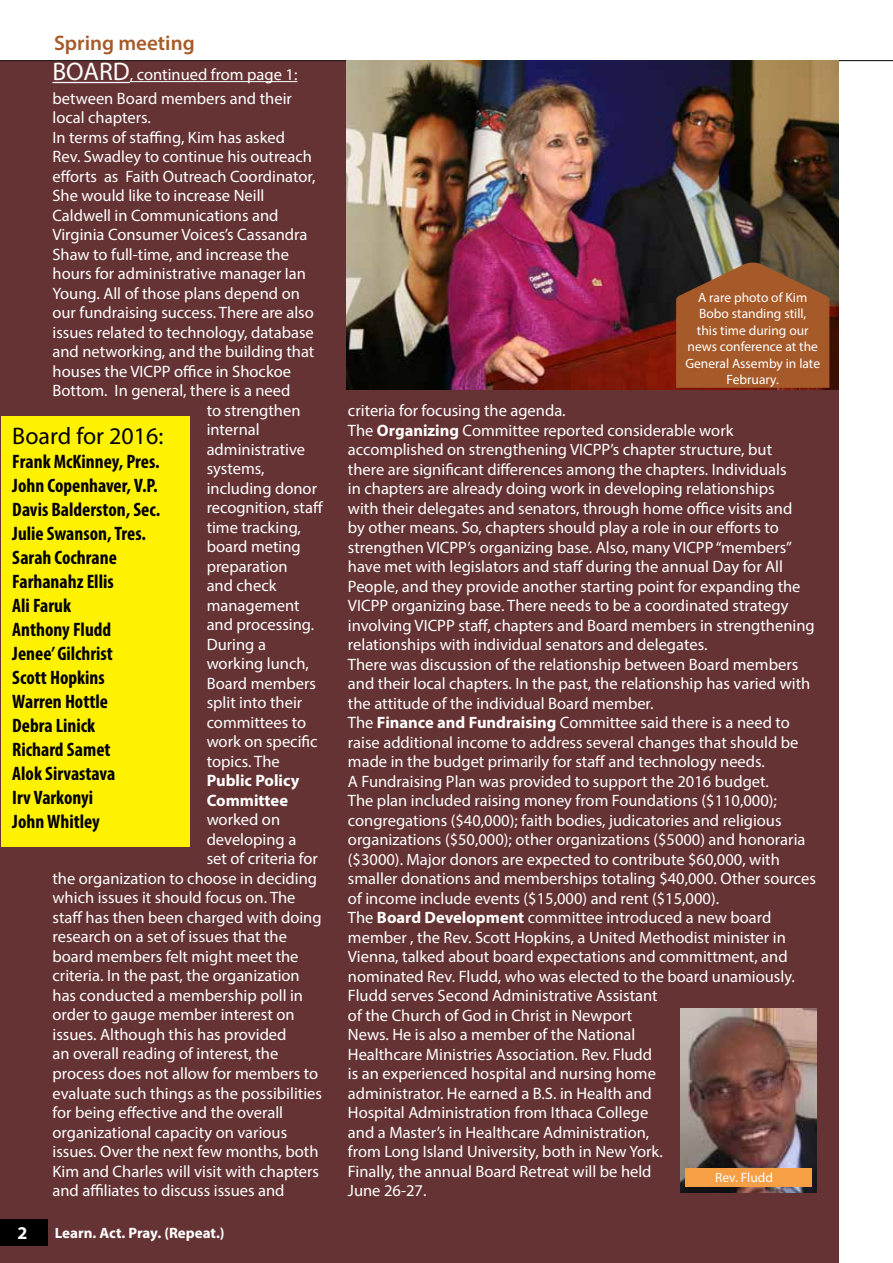
<style>
.page{position:relative;width:893px;height:1263px;background:#fff}
.page>*{position:absolute;margin:0;border:0;box-sizing:border-box;transform-origin:0 0}
.t1{font:24px "Myriad Pro";color:#000}
.t2{font:600 21px "Myriad Pro";color:#a75a29}
.t3{font:700 condensed 19.5px/24px "Myriad Pro";color:#000}
.t4{font:700 18px "Myriad Pro";color:#fff}
.t5{font:16.5px/19.5px "Myriad Pro";color:#fff}
.t6{font:700 16.5px/19.5px "Myriad Pro";color:#fff}
.t7{font:700 15px "Myriad Pro";color:#fff}
.t8{font:13.5px/16.5px "Myriad Pro";color:#fff;text-align:center}
.s1{font-size:25.5px}
.s2{font-weight:700}
</style>
<div class="page">
<div style="left:0;top:24px;width:839px;height:1239px;background:#663334"></div>
<div style="left:0;top:24px;width:893px;height:37px;background:#fff"></div>
<div style="left:0;top:1219px;width:47px;height:26px;background:#000"></div>
<img style="left:346px;top:61px;width:493px;height:328px">
<hr style="left:52px;top:82px;width:78px;height:1px;background:#fff">
<hr style="left:130px;top:81px;width:167px;height:1px;background:#fff">
<div style="left:1px;top:416px;width:189px;height:431px;background:#fff200"></div>
<img style="left:680px;top:1009px;width:136px;height:184px">
<svg style="left:676px;top:263px;width:153px;height:125px;background:#9b572b"></svg>
<div style="left:685px;top:1168px;width:126px;height:19px;background:#f79f45"></div>
<p class="t2" style="left:54px;top:29px;width:142px">Spring meeting</p>
<p class="t5" style="left:52px;top:62px;width:246px;line-height:23.7px"><span class="s1">BOARD</span>, continued from page 1: between Board members and their</p>
<p class="t5" style="left:53px;top:108px;width:100px">local chapters.</p>
<p class="t5" style="left:53px;top:127px;width:234px">In terms of staffing, Kim has asked</p>
<p class="t5" style="left:53px;top:147px;width:261px">Rev. Swadley to continue his outreach</p>
<p class="t5" style="left:53px;top:166px;width:264px">efforts as Faith Outreach Coordinator,</p>
<p class="t5" style="left:53px;top:186px;width:213px">She would like to increase Neill</p>
<p class="t5" style="left:53px;top:205px;width:227px">Caldwell in Communications and</p>
<p class="t5" style="left:53px;top:225px;width:256px">Virginia Consumer Voices’s Cassandra</p>
<p class="t5" style="left:53px;top:244px;width:238px">Shaw to full-time, and increase the</p>
<p class="t5" style="left:53px;top:264px;width:255px">hours for administrative manager Ian</p>
<p class="t5" style="left:53px;top:283px;width:249px">Young. All of those plans depend on</p>
<p class="t5" style="left:53px;top:303px;width:263px">our fundraising success. There are also</p>
<p class="t5" style="left:53px;top:322px;width:263px">issues related to technology, database</p>
<p class="t5" style="left:53px;top:342px;width:263px">and networking, and the building that</p>
<p class="t5" style="left:53px;top:361px;width:240px">houses the VICPP office in Shockoe</p>
<p class="t5" style="left:53px;top:381px;width:239px">Bottom. In general, there is a need</p>
<p class="t5" style="left:207px;top:400px;width:95px">to strengthen</p>
<p class="t5" style="left:207px;top:420px;width:55px">internal</p>
<p class="t5" style="left:207px;top:439px;width:100px">administrative</p>
<p class="t5" style="left:207px;top:459px;width:59px">systems,</p>
<p class="t5" style="left:207px;top:478px;width:112px">including donor</p>
<p class="t5" style="left:207px;top:498px;width:118px">recognition, staff</p>
<p class="t5" style="left:207px;top:517px;width:96px">time tracking,</p>
<p class="t5" style="left:207px;top:537px;width:96px">board meting</p>
<p class="t5" style="left:207px;top:556px;width:82px">preparation</p>
<p class="t5" style="left:207px;top:576px;width:71px">and check</p>
<p class="t5" style="left:207px;top:595px;width:94px">management</p>
<p class="t5" style="left:207px;top:615px;width:109px">and processing.</p>
<p class="t5" style="left:207px;top:634px;width:61px">During a</p>
<p class="t5" style="left:207px;top:654px;width:104px">working lunch,</p>
<p class="t5" style="left:207px;top:673px;width:111px">Board members</p>
<p class="t5" style="left:207px;top:693px;width:97px">split into their</p>
<p class="t5" style="left:207px;top:712px;width:101px">committees to</p>
<p class="t5" style="left:207px;top:732px;width:112px">work on specific</p>
<p class="t5" style="left:207px;top:751px;width:75px">topics. The</p>
<p class="t6" style="left:207px;top:770px;width:94px">Public Policy<br>Committee</p>
<p class="t5" style="left:207px;top:810px;width:75px">worked on</p>
<p class="t5" style="left:207px;top:829px;width:91px">developing a</p>
<p class="t5" style="left:207px;top:849px;width:113px">set of criteria for</p>
<p class="t5" style="left:53px;top:868px;width:266px">the organization to choose in deciding</p>
<p class="t5" style="left:53px;top:888px;width:245px">which issues it should focus on. The</p>
<p class="t5" style="left:53px;top:907px;width:271px">staff has then been charged with doing</p>
<p class="t5" style="left:53px;top:927px;width:236px">research on a set of issues that the</p>
<p class="t5" style="left:53px;top:946px;width:248px">board members felt might meet the</p>
<p class="t5" style="left:53px;top:966px;width:249px">criteria. In the past, the organization</p>
<p class="t5" style="left:53px;top:985px;width:252px">has conducted a membership poll in</p>
<p class="t5" style="left:53px;top:1005px;width:244px">order to gauge member interest on</p>
<p class="t5" style="left:53px;top:1024px;width:236px">issues. Although this has provided</p>
<p class="t5" style="left:53px;top:1044px;width:227px">an overall reading of interest, the</p>
<p class="t5" style="left:53px;top:1063px;width:267px">process does not allow for members to</p>
<p class="t5" style="left:53px;top:1083px;width:271px">evaluate such things as the possibilities</p>
<p class="t5" style="left:53px;top:1102px;width:232px">for being effective and the overall</p>
<p class="t5" style="left:53px;top:1122px;width:236px">organizational capacity on various</p>
<p class="t5" style="left:53px;top:1141px;width:268px">issues. Over the next few months, both</p>
<p class="t5" style="left:53px;top:1161px;width:268px">Kim and Charles will visit with chapters</p>
<p class="t5" style="left:53px;top:1180px;width:234px">and affiliates to discuss issues and</p>
<h1 class="t1" style="left:12px;top:421px;width:153px">Board for 2016:</h1>
<p class="t3" style="left:12px;top:449px;width:149px">Frank McKinney, Pres.<br>John Copenhaver, V.P.<br>Davis Balderston, Sec.<br>Julie Swanson, Tres.<br>Sarah Cochrane<br>Farhanahz Ellis<br>Ali Faruk<br>Anthony Fludd<br>Jenee’ Gilchrist<br>Scott Hopkins<br>Warren Hottle<br>Debra Linick<br>Richard Samet<br>Alok Sirvastava<br>Irv Varkonyi<br>John Whitley</p>
<p class="t4" style="left:18px;top:1221px;width:11px">2</p>
<p class="t7" style="left:55px;top:1223px;width:171px">Learn. Act. Pray. (Repeat.)</p>
<p class="t8" style="left:685px;top:289px;width:136px">A rare photo of Kim<br>Bobo standing still,<br>this time during our news conference at the<br>General Assemby in late<br>February.</p>
<p class="t5" style="left:348px;top:400px;width:469px">criteria for focusing the agenda.<br>The <span class="s2">Organizing</span> Committee reported considerable work accomplished on strengthening VICPP’s chapter structure, but<br>there are significant differences among the chapters. Individuals<br>in chapters are already doing work in developing relationships<br>with their delegates and senators, through home office visits and<br>by other means. So, chapters should play a role in our efforts to strengthen VICPP’s organizing base. Also, many VICPP “members” have met with legislators and staff during the annual Day for All People, and they provide another starting point for expanding the VICPP organizing base. There needs to be a coordinated strategy involving VICPP staff, chapters and Board members in strengthening relationships with individual senators and delegates.<br>There was discussion of the relationship between Board members and their local chapters. In the past, the relationship has varied with the attitude of the individual Board member.<br>The <span class="s2">Finance and Fundraising</span> Committee said there is a need to raise additional income to address several changes that should be made in the budget primarily for staff and technology needs.<br>A Fundraising Plan was provided to support the 2016 budget.<br>The plan included raising money from Foundations ($110,000); congregations ($40,000); faith bodies, judicatories and religious organizations ($50,000); other organizations ($5000) and honoraria ($3000). Major donors are expected to contribute $60,000, with smaller donations and memberships totaling $40,000. Other sources of income include events ($15,000) and rent ($15,000).<br>The <span class="s2">Board Development</span> committee introduced a new board member , the Rev. Scott Hopkins, a United Methodist minister in Vienna, talked about board expectations and committment, and nominated Rev. Fludd, who was elected to the board unamiously.<br>Fludd serves Second Administrative Assistant<br>of the Church of God in Christ in Newport<br>News. He is also a member of the National<br>Healthcare Ministries Association. Rev. Fludd<br>is an experienced hospital and nursing home<br>administrator. He earned a B.S. in Health and<br>Hospital Administration from Ithaca College<br>and a Master’s in Healthcare Administration,<br>from Long Island University, both in New York.<br>Finally, the annual Board Retreat will be held<br>June 26-27.</p>
<p class="t8" style="left:715px;top:1169px;width:59px">Rev. Fludd</p>
</div>
